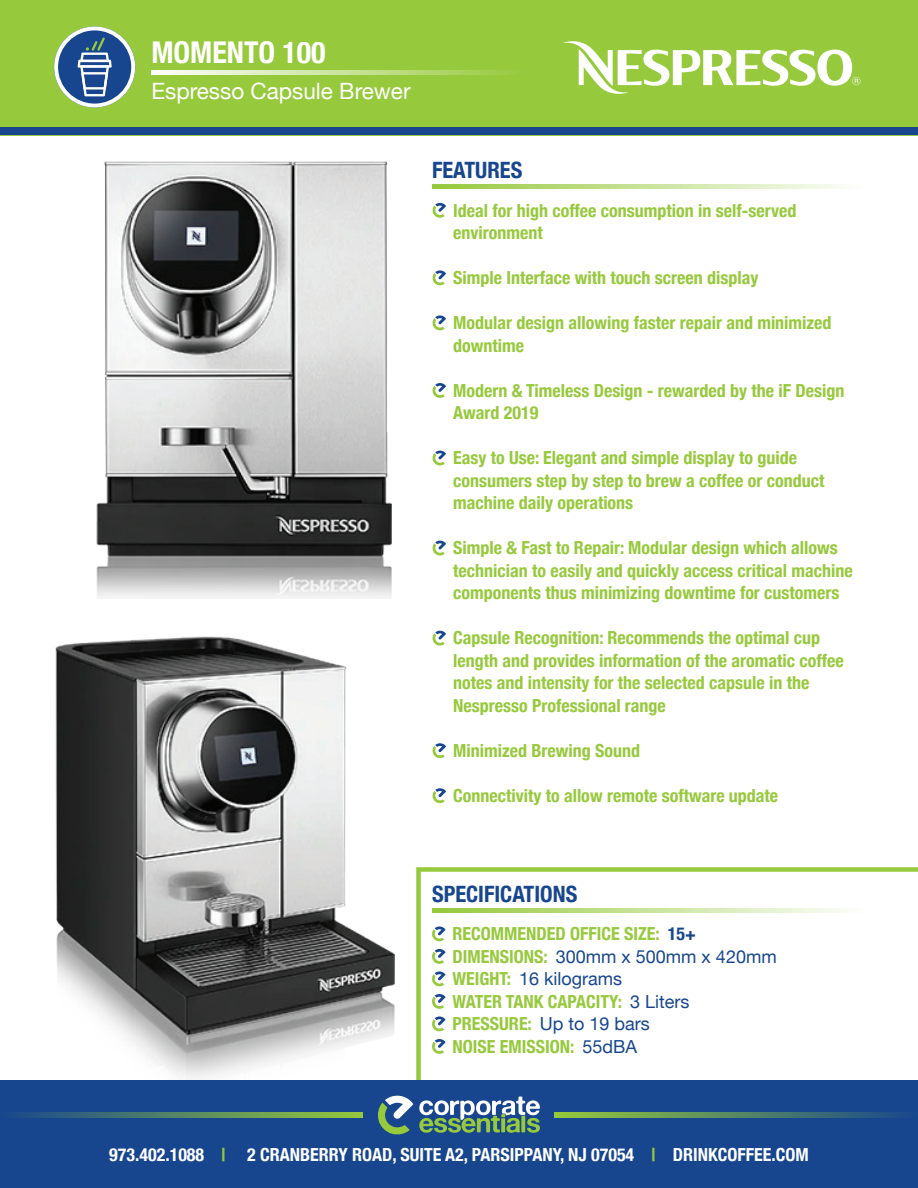
<style>
.page{position:relative;width:918px;height:1188px;background:#fff}
.page>*{position:absolute;margin:0;border:0;box-sizing:border-box;transform-origin:0 0}
.t1{font:700 condensed 30px "Helvetica Neue";color:#fff}
.t2{font:700 condensed 22.5px "Helvetica Neue";color:#17468e}
.t3{font:22.5px "Helvetica Neue";color:#fff}
.t4{font:700 condensed 18px/22.5px "Helvetica Neue";color:#96c93c}
.t5{font:700 condensed 18px "Helvetica Neue";color:#fff}
.s1{color:#17468e}
.s2{font-weight:400;font-stretch:normal;color:#17468e}
.s3{color:#96c93c}
</style>
<div class="page">
<div style="left:0;top:0;width:918px;height:135px;background:#96c93c"></div>
<div style="left:0;top:128px;width:918px;height:7px;background:#17468e"></div>
<svg style="left:416px;top:867px;width:502px;height:213px"></svg>
<svg style="left:432px;top:926px;width:14px;height:16px"></svg>
<svg style="left:432px;top:949px;width:14px;height:15px"></svg>
<svg style="left:432px;top:971px;width:14px;height:16px"></svg>
<svg style="left:432px;top:994px;width:14px;height:15px"></svg>
<svg style="left:432px;top:1016px;width:14px;height:16px"></svg>
<svg style="left:432px;top:1039px;width:14px;height:15px"></svg>
<svg style="left:432px;top:908px;width:432px;height:5px;background:#c9e39c"></svg>
<svg style="left:151px;top:70px;width:357px;height:5px;background:#cde5a2"></svg>
<div style="left:0;top:1080px;width:918px;height:108px;background:#17468e"></div>
<svg style="left:555px;top:1113px;width:335px;height:4px"></svg>
<svg style="left:29px;top:1113px;width:334px;height:4px"></svg>
<svg style="left:419px;top:1097px;width:121px;height:36px"></svg>
<svg style="left:378px;top:1096px;width:35px;height:39px"></svg>
<svg style="left:432px;top:631px;width:14px;height:15px"></svg>
<svg style="left:432px;top:743px;width:14px;height:15px"></svg>
<svg style="left:432px;top:788px;width:14px;height:15px"></svg>
<svg style="left:459px;top:184px;width:385px;height:5px;background:#cae39d"></svg>
<svg style="left:564px;top:41px;width:297px;height:53px"></svg>
<svg style="left:54px;top:27px;width:81px;height:81px"></svg>
<img style="left:27px;top:127px;width:432px;height:466px">
<img style="left:55px;top:593px;width:377px;height:486px">
<h1 class="t1" style="left:151px;top:27px;width:176px">MOMENTO 100</h1>
<p class="t3" style="left:151px;top:74px;width:261px">Espresso Capsule Brewer</p>
<p class="t2" style="left:432px;top:151px;width:92px">FEATURES</p>
<p class="t4" style="left:453px;top:198px;width:345px">Ideal for high coffee consumption in self-served environment</p>
<p class="t4" style="left:453px;top:265px;width:307px">Simple Interface with touch screen display</p>
<p class="t4" style="left:453px;top:310px;width:380px">Modular design allowing faster repair and minimized downtime</p>
<p class="t4" style="left:453px;top:378px;width:393px">Modern &amp; Timeless Design - rewarded by the iF Design<br>Award 2019</p>
<p class="t4" style="left:453px;top:445px;width:373px">Easy to Use: Elegant and simple display to guide consumers step by step to brew a coffee or conduct machine daily operations</p>
<p class="t4" style="left:453px;top:535px;width:401px">Simple &amp; Fast to Repair: Modular design which allows technician to easily and quickly access critical machine components thus minimizing downtime for customers</p>
<p class="t4" style="left:453px;top:625px;width:392px">Capsule Recognition: Recommends the optimal cup length and provides information of the aromatic coffee notes and intensity for the selected capsule in the Nespresso Professional range</p>
<p class="t4" style="left:453px;top:738px;width:188px">Minimized Brewing Sound</p>
<p class="t4" style="left:453px;top:783px;width:327px">Connectivity to allow remote software update</p>
<p class="t2" style="left:432px;top:875px;width:147px">SPECIFICATIONS</p>
<p class="t4" style="left:453px;top:922px;width:326px">RECOMMENDED OFFICE SIZE: <span class="s1">15+<br></span>DIMENSIONS: <span class="s2">300mm x 500mm x 420mm<br></span>WEIGHT: <span class="s2">16 kilograms<br></span>WATER TANK CAPACITY: <span class="s2">3 Liters<br></span>PRESSURE: <span class="s2">Up to 19 bars<br></span>NOISE EMISSION: <span class="s2">55dBA</span></p>
<p class="t5" style="left:109px;top:1140px;width:701px">973.402.1088 <span class="s3">|</span> 2 CRANBERRY ROAD, SUITE A2, PARSIPPANY, NJ 07054 <span class="s3">|</span> DRINKCOFFEE.COM</p>
</div>
